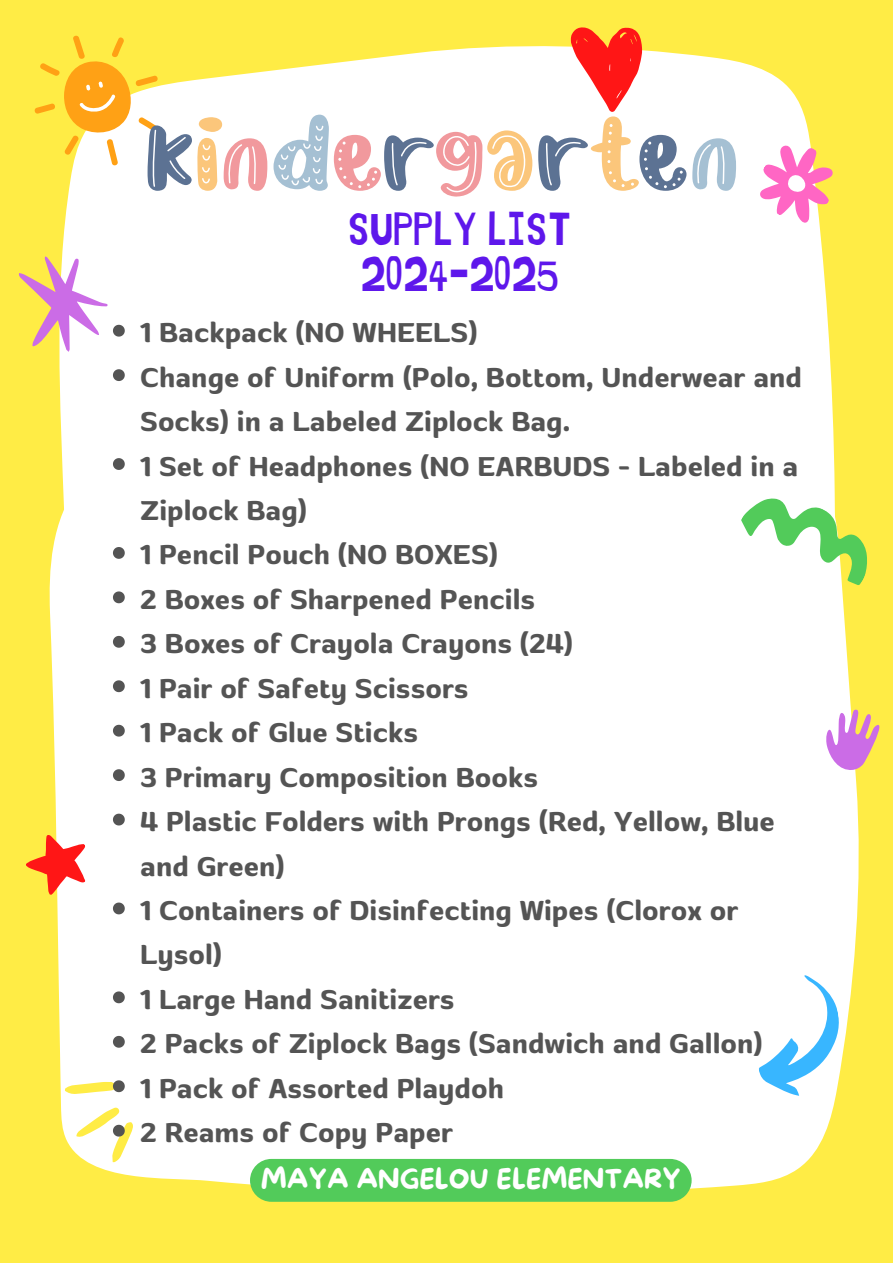
<style>
.page{position:relative;width:893px;height:1263px;background:#ffec45}
.page>*{position:absolute;margin:0;border:0;box-sizing:border-box;transform-origin:0 0}
.t1{font:45.9px/45.7px "Jingleberry";color:#5e17eb}
.t2{font:600 29.92px/44.4px "Banburi";color:#545454}
.t3{font:27px "More Sugar";color:#fff}
</style>
<div class="page">
<div style="left:63px;top:46px;width:768px;height:327px;background:#fff"></div>
<div style="left:49px;top:373px;width:810px;height:816px;background:#fff"></div>
<svg style="left:747px;top:132px;width:86px;height:102px"></svg>
<svg style="left:822px;top:707px;width:58px;height:67px"></svg>
<svg style="left:736px;top:478px;width:131px;height:112px"></svg>
<svg style="left:744px;top:971px;width:106px;height:131px;background:#daf0f5"></svg>
<svg style="left:26px;top:823px;width:71px;height:77px"></svg>
<svg style="left:692px;top:138px;width:44px;height:53px;background:#c7d8e3"></svg>
<svg style="left:34px;top:35px;width:233px;height:156px"></svg>
<svg style="left:273px;top:115px;width:259px;height:82px;background:#e9dcdb"></svg>
<svg style="left:538px;top:27px;width:148px;height:164px;background:#ebc6b6"></svg>
<svg style="left:18px;top:237px;width:108px;height:144px"></svg>
<svg style="left:113px;top:458px;width:12px;height:12px"></svg>
<svg style="left:113px;top:547px;width:12px;height:12px"></svg>
<svg style="left:113px;top:591px;width:12px;height:12px"></svg>
<svg style="left:113px;top:636px;width:12px;height:12px"></svg>
<svg style="left:113px;top:680px;width:12px;height:12px"></svg>
<svg style="left:113px;top:725px;width:12px;height:11px"></svg>
<svg style="left:113px;top:769px;width:12px;height:12px"></svg>
<svg style="left:113px;top:814px;width:12px;height:11px"></svg>
<svg style="left:113px;top:902px;width:12px;height:12px"></svg>
<svg style="left:113px;top:991px;width:12px;height:12px"></svg>
<svg style="left:113px;top:1036px;width:12px;height:12px"></svg>
<svg style="left:57px;top:1077px;width:81px;height:87px"></svg>
<div style="left:250px;top:1159px;width:441px;height:43px;background:#52cb5a"></div>
<p class="t1" style="left:348px;top:209px;width:225px">SUPPLY LIST<br>2024-2025</p>
<p class="t2" style="left:140px;top:310px;width:339px">1 Backpack (NO WHEELS)</p>
<p class="t2" style="left:140px;top:354px;width:663px">Change of Uniform (Polo, Bottom, Underwear and<br>Socks) in a Labeled Ziplock Bag.</p>
<p class="t2" style="left:140px;top:443px;width:659px">1 Set of Headphones (NO EARBUDS - Labeled in a<br>Ziplock Bag)</p>
<p class="t2" style="left:140px;top:532px;width:359px">1 Pencil Pouch (NO BOXES)</p>
<h1 class="t2" style="left:140px;top:576px;width:396px">2 Boxes of Sharpened Pencils</h1>
<p class="t2" style="left:140px;top:621px;width:434px">3 Boxes of Crayola Crayons (24)</p>
<p class="t2" style="left:140px;top:665px;width:330px">1 Pair of Safety Scissors</p>
<p class="t2" style="left:140px;top:710px;width:279px">1 Pack of Glue Sticks</p>
<p class="t2" style="left:140px;top:754px;width:399px">3 Primary Composition Books</p>
<p class="t2" style="left:140px;top:798px;width:636px">4 Plastic Folders with Prongs (Red, Yellow, Blue and Green)</p>
<p class="t2" style="left:140px;top:887px;width:599px">1 Containers of Disinfecting Wipes (Clorox or<br>Lysol)</p>
<p class="t2" style="left:140px;top:976px;width:316px">1 Large Hand Sanitizers</p>
<p class="t2" style="left:140px;top:1021px;width:624px">2 Packs of Ziplock Bags (Sandwich and Gallon)</p>
<p class="t2" style="left:140px;top:1065px;width:365px">1 Pack of Assorted Playdoh</p>
<p class="t2" style="left:140px;top:1110px;width:314px">2 Reams of Copy Paper</p>
<p class="t3" style="left:261px;top:1164px;width:421px">MAYA ANGELOU ELEMENTARY</p>
</div>
